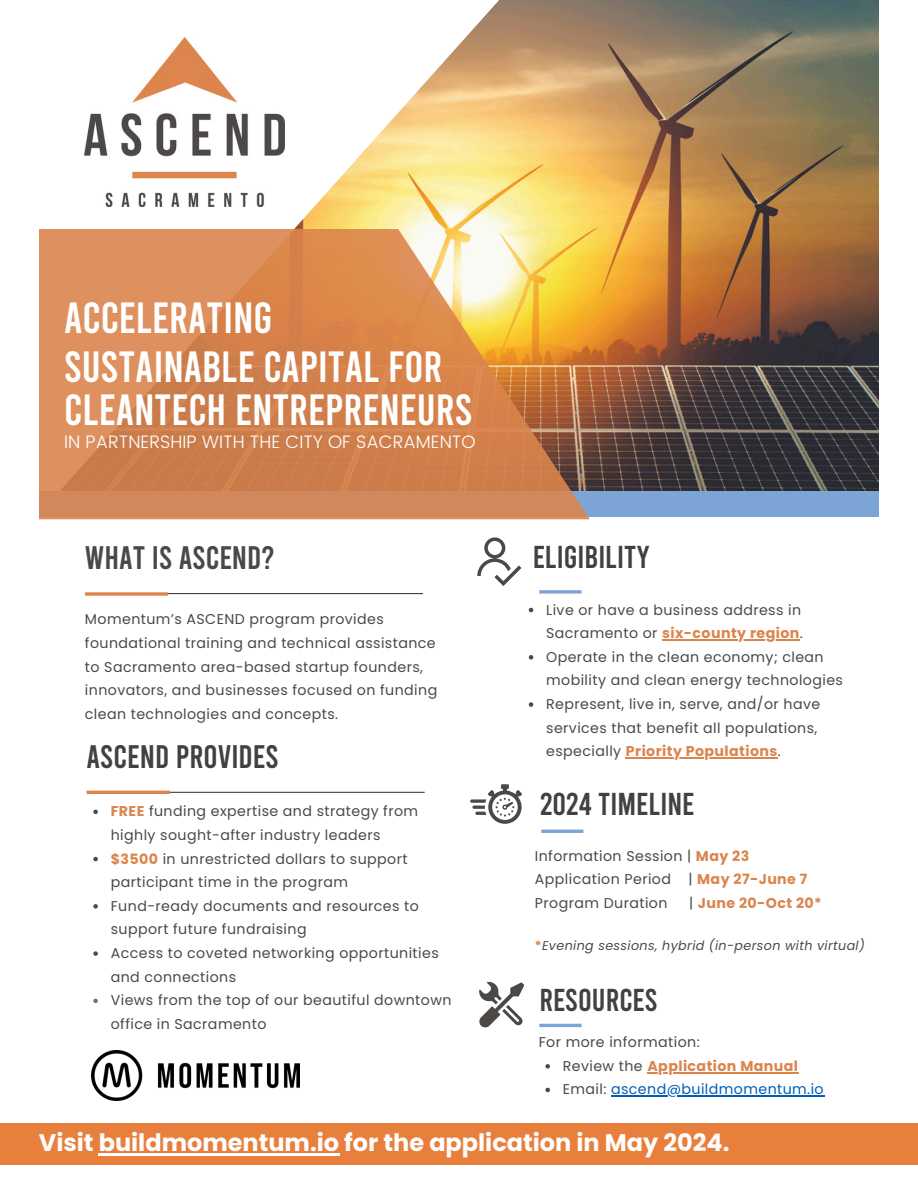
<style>
.page{position:relative;width:918px;height:1188px;background:#fff}
.page>*{position:absolute;margin:0;border:0;box-sizing:border-box;transform-origin:0 0}
.t1{font:43.5px/42.8px "Bebas";color:#fff}
.t2{font:32.4px "Bebas";color:#414042}
.t3{font:32.4px "Bebas";color:#4c4846}
.t4{font:31.5px "Bebas";color:#414042}
.t5{font:700 24px "Poppins";color:#fff}
.t6{font:300 18px "Poppins";color:#fff}
.t7{font:14.25px/23.7px "Poppins";letter-spacing:.03em;color:#4c4846}
.t8{font:700 14.25px "Poppins";letter-spacing:.03em;color:#db854d}
.t9{font:14.25px "Poppins";letter-spacing:.03em;color:#005eb8}
.t10{font:italic 12.75px "Poppins";letter-spacing:.03em;color:#4c4846}
.s1{font-weight:700;color:#db854d}
.s2{font-weight:400;color:#4c4846}
.s3{font-weight:700;font-style:normal;color:#db854d}
.s4{color:#4c4846}
</style>
<div class="page">
<img style="left:84px;top:0;width:795px;height:491px">
<div style="left:39px;top:491px;width:840px;height:26px;background:#7ca4d4"></div>
<svg style="left:39px;top:229px;width:550px;height:290px;background:#d78f57"></svg>
<hr style="left:87px;top:593px;width:336px;height:1px;background:#414042">
<hr style="left:88px;top:792px;width:337px;height:1px;background:#414042">
<svg style="left:85px;top:592px;width:83px;height:4px"></svg>
<hr style="left:87px;top:791px;width:83px;height:3px;background:#db854d">
<svg style="left:539px;top:590px;width:43px;height:4px"></svg>
<svg style="left:470px;top:784px;width:52px;height:40px"></svg>
<hr style="left:541px;top:830px;width:42px;height:3px;background:#7ca4d4">
<svg style="left:479px;top:982px;width:45px;height:45px"></svg>
<hr style="left:539px;top:1024px;width:43px;height:3px;background:#7ca4d4">
<img style="left:85px;top:37px;width:199px;height:170px">
<div style="left:0;top:1123px;width:918px;height:41px;background:#e97f3c"></div>
<img style="left:92px;top:1050px;width:208px;height:51px">
<svg style="left:477px;top:537px;width:44px;height:49px"></svg>
<svg style="left:529px;top:608px;width:4px;height:4px"></svg>
<hr style="left:662px;top:639px;width:138px;height:1px;background:#db854d">
<svg style="left:529px;top:655px;width:4px;height:5px"></svg>
<svg style="left:529px;top:702px;width:4px;height:5px"></svg>
<hr style="left:626px;top:757px;width:152px;height:2px;background:#db854d">
<svg style="left:545px;top:1064px;width:5px;height:5px"></svg>
<hr style="left:647px;top:1072px;width:152px;height:1px;background:#db854d">
<svg style="left:545px;top:1088px;width:5px;height:4px"></svg>
<hr style="left:611px;top:1096px;width:213px;height:1px;background:#005eb8">
<svg style="left:93px;top:810px;width:5px;height:4px"></svg>
<svg style="left:93px;top:857px;width:5px;height:4px"></svg>
<svg style="left:93px;top:904px;width:5px;height:5px"></svg>
<svg style="left:93px;top:951px;width:5px;height:5px"></svg>
<svg style="left:93px;top:999px;width:5px;height:4px"></svg>
<hr style="left:99px;top:1153px;width:240px;height:2px;background:#fff">
<h5 class="t1" style="left:64px;top:294px;width:210px">ACCELERATING</h5>
<h2 class="t1" style="left:64px;top:343px;width:410px">SUSTAINABLE CAPITAL FOR<br>CLEANTECH ENTREPRENEURS</h2>
<h1 class="t6" style="left:64px;top:432px;width:413px">IN PARTNERSHIP WITH THE CITY OF SACRAMENTO</h1>
<p class="t3" style="left:85px;top:537px;width:191px">WHAT IS ASCEND?</p>
<p class="t7" style="left:85px;top:607px;width:354px">Momentum’s ASCEND program provides foundational training and technical assistance to Sacramento area-based startup founders, innovators, and businesses focused on funding clean technologies and concepts.</p>
<h3 class="t2" style="left:87px;top:735px;width:191px">ASCEND PROVIDES</h3>
<p class="t7" style="left:111px;top:800px;width:309px"><span class="s1">FREE</span> funding expertise and strategy from highly sought-after industry leaders</p>
<h2 class="t7" style="left:111px;top:847px;width:298px"><span class="s1">$3500</span> in unrestricted dollars to support participant time in the program</h2>
<h6 class="t7" style="left:111px;top:894px;width:310px">Fund-ready documents and resources to support future fundraising</h6>
<p class="t7" style="left:111px;top:941px;width:330px">Access to coveted networking opportunities and connections</p>
<p class="t7" style="left:111px;top:989px;width:342px">Views from the top of our beautiful downtown office in Sacramento</p>
<h2 class="t4" style="left:533px;top:536px;width:119px">ELIGIBILITY</h2>
<p class="t7" style="left:546px;top:598px;width:258px">Live or have a business address in<br>Sacramento or <span class="s1">six-county region</span>.</p>
<p class="t7" style="left:546px;top:645px;width:298px">Operate in the clean economy; clean mobility and clean energy technologies</p>
<p class="t7" style="left:546px;top:692px;width:276px">Represent, live in, serve, and/or have services that benefit all populations,</p>
<p class="t8" style="left:546px;top:741px;width:236px"><span class="s2">especially</span> Priority Populations<span class="s2">.</span></p>
<p class="t4" style="left:540px;top:783px;width:153px">2024 TIMELINE</p>
<p class="t7" style="left:535px;top:844px;width:274px;line-height:23.2px">Information Session | <span class="s1">May 23<br></span>Application Period | <span class="s1">May 27-June 7<br></span>Program Duration</p>
<p class="t8" style="left:689px;top:893px;width:134px"><span class="s2">|</span> June 20-Oct 20*</p>
<p class="t10" style="left:535px;top:937px;width:332px"><span class="s3">*</span>Evening sessions, hybrid (in-person with virtual)</p>
<p class="t4" style="left:539px;top:980px;width:120px">RESOURCES</p>
<p class="t7" style="left:539px;top:1030px;width:163px">For more information:</p>
<p class="t8" style="left:563px;top:1056px;width:237px"><span class="s2">Review the</span> Application Manual</p>
<h3 class="t9" style="left:563px;top:1079px;width:262px"><span class="s4">Email:</span> ascend@buildmomentum.io</h3>
<h4 class="t5" style="left:39px;top:1126px;width:692px">Visit buildmomentum.io for the application in May 2024.</h4>
</div>
